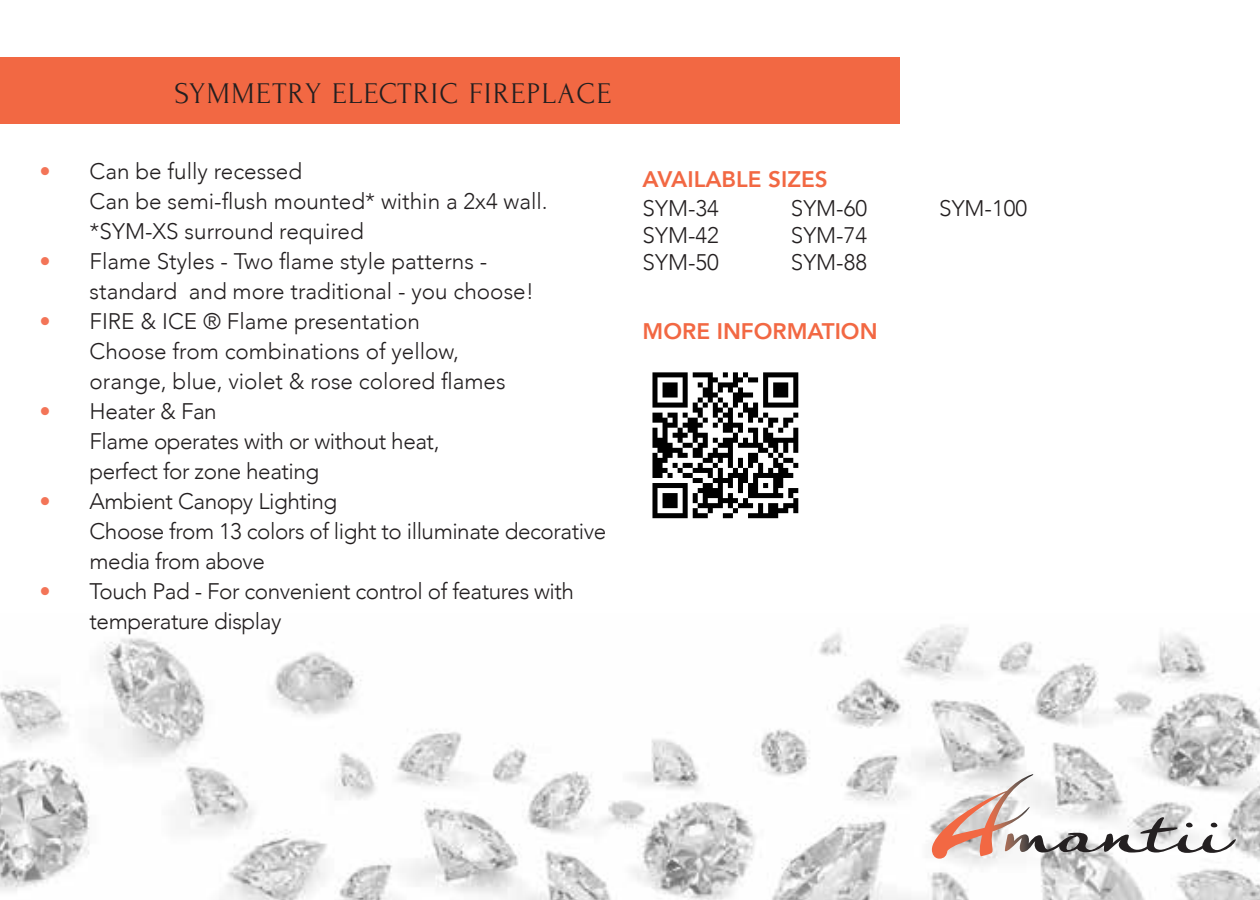
<style>
.page{position:relative;width:1260px;height:900px;background:#fff}
.page>*{position:absolute;margin:0;border:0;box-sizing:border-box;transform-origin:0 0}
.t1{font:30px "Forum";letter-spacing:.05em;color:#231f20}
.t2{font:300 22.5px/30px "Avenir";color:#231f20}
.t3{font:300 22.5px/30px "Avenir";letter-spacing:-.02em;color:#231f20}
.t4{font:800 22.5px "Avenir";color:#f26843}
.s1{color:#f37457}
</style>
<div class="page">
<img style="left:0;top:625px;width:1260px;height:275px">
<svg style="left:932px;top:774px;width:304px;height:85px"></svg>
<div style="left:0;top:57px;width:900px;height:67px;background:#f26843"></div>
<svg style="left:652px;top:372px;width:146px;height:146px"></svg>
<h1 class="t1" style="left:175px;top:77px;width:438px">SYMMETRY ELECTRIC FIREPLACE</h1>
<p class="t2" style="left:90px;top:156px;width:460px;text-indent:-50px"><span class="s1">•</span> Can be fully recessed<br>Can be semi-flush mounted* within a 2x4 wall. *SYM-XS surround required</p>
<p class="t2" style="left:90px;top:246px;width:446px;text-indent:-50px"><span class="s1">•</span> Flame Styles - Two flame style patterns - standard and more traditional - you choose!</p>
<p class="t2" style="left:90px;top:306px;width:418px;text-indent:-50px"><span class="s1">•</span> FIRE &amp; ICE ® Flame presentation<br>Choose from combinations of yellow, orange, blue, violet &amp; rose colored flames</p>
<p class="t3" style="left:90px;top:396px;width:351px;text-indent:-50px"><span class="s1">•</span> Heater &amp; Fan<br>Flame operates with or without heat, perfect for zone heating</p>
<p class="t3" style="left:90px;top:486px;width:518px;text-indent:-50px"><span class="s1">•</span> Ambient Canopy Lighting<br>Choose from 13 colors of light to illuminate decorative media from above</p>
<p class="t3" style="left:90px;top:576px;width:486px;text-indent:-50px"><span class="s1">•</span> Touch Pad - For convenient control of features with temperature display</p>
<p class="t4" style="left:643px;top:161px;width:187px">AVAILABLE SIZES</p>
<p class="t2" style="left:643px;top:195px;width:78px;line-height:27px;text-align:justify">SYM-34<br>SYM-42<br>SYM-50</p>
<p class="t2" style="left:791px;top:195px;width:78px;line-height:27px;text-align:justify">SYM-60<br>SYM-74<br>SYM-88</p>
<p class="t2" style="left:939px;top:194px;width:90px">SYM-100</p>
<p class="t4" style="left:643px;top:314px;width:236px">MORE INFORMATION</p>
</div>
